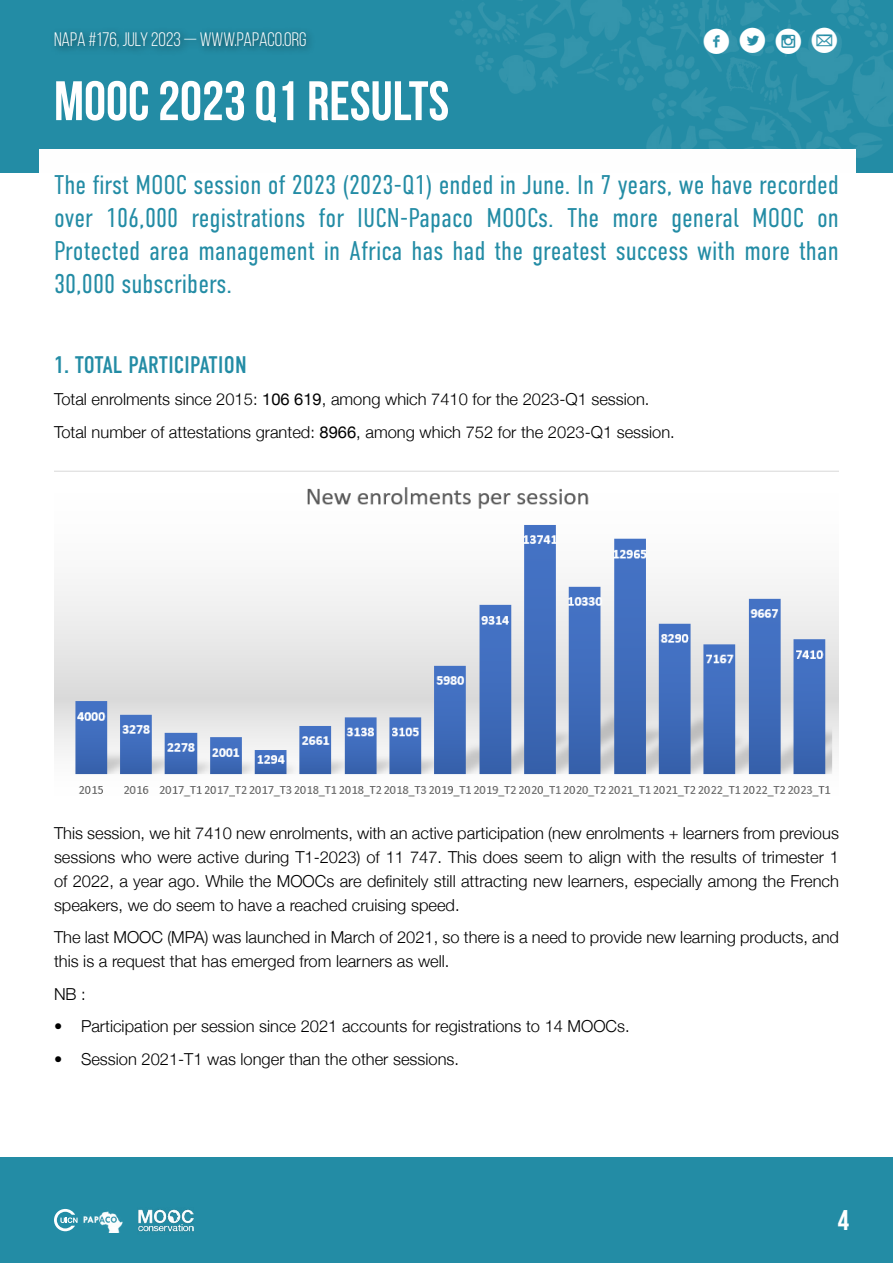
<style>
.page{position:relative;width:893px;height:1263px;background:#fff}
.page>*{position:absolute;margin:0;border:0;box-sizing:border-box;transform-origin:0 0}
.t1{font:700 55.5px "Bebas Neue";color:#fff}
.t2{font:36px "Socialico";color:#fff}
.t3{font:700 28.5px "Bebas Neue";color:#fff}
.t4{font:300 27px/33px "DIN Condensed";color:#238ca5;text-align:justify}
.t5{font:24px "DIN Condensed";letter-spacing:.01em;color:#238ca5}
.t6{font:19.5px "Bebas Neue";color:#fff}
.t7{font:300 16.5px/24px "Helvetica Neue";color:#000}
.s1{font-family:"Socialico Plus Plus"}
.s2{font-weight:400}
</style>
<div class="page">
<div style="left:0;top:0;width:893px;height:172px;background:#238ca5"></div>
<div style="left:49px;top:26px;width:267px;height:30px;background:#000;opacity:.63"></div>
<div style="left:39px;top:149px;width:817px;height:969px;background:#fff"></div>
<img style="left:450px;top:0;width:443px;height:173px">
<div style="left:0;top:1158px;width:893px;height:105px;background:#238ca5"></div>
<img style="left:83px;top:1211px;width:40px;height:21px">
<svg style="left:54px;top:1209px;width:24px;height:22px"></svg>
<img style="left:138px;top:1209px;width:55px;height:23px">
<img style="left:54px;top:470px;width:785px;height:327px">
<p class="t6" style="left:54px;top:29px;width:254px">NAPA #176, JULY 2023 — WWW.PAPACO.ORG</p>
<h2 class="t2" style="left:702px;top:20px;width:138px">fl<span class="s1">im</span></h2>
<h1 class="t1" style="left:54px;top:70px;width:397px">MOOC 2023 Q1 RESULTS</h1>
<p class="t4" style="left:54px;top:168px;width:786px">The first MOOC session of 2023 (2023-Q1) ended in June. In 7 years, we have recorded over 106,000 registrations for IUCN-Papaco MOOCs. The more general MOOC on Protected area management in Africa has had the greatest success with more than 30,000 subscribers.</p>
<h3 class="t5" style="left:54px;top:351px;width:194px">1. TOTAL PARTICIPATION</h3>
<p class="t7" style="left:54px;top:382px;width:622px;line-height:32.5px">Total enrolments since 2015: <span class="s2">106 619</span>, among which 7410 for the 2023-Q1 session.<br>Total number of attestations granted: <span class="s2">8966</span>, among which 752 for the 2023-Q1 session.</p>
<p class="t7" style="left:54px;top:820px;width:786px;text-align:justify">This session, we hit 7410 new enrolments, with an active participation (new enrolments + learners from previous sessions who were active during T1-2023) of 11 747. This does seem to align with the results of trimester 1 of 2022, a year ago. While the MOOCs are definitely still attracting new learners, especially among the French speakers, we do seem to have a reached cruising speed.</p>
<p class="t7" style="left:54px;top:924px;width:787px">The last MOOC (MPA) was launched in March of 2021, so there is a need to provide new learning products, and this is a request that has emerged from learners as well.</p>
<p class="t7" style="left:54px;top:981px;width:33px">NB :</p>
<p class="t7" style="left:54px;top:1013px;width:577px">• Participation per session since 2021 accounts for registrations to 14 MOOCs.</p>
<p class="t7" style="left:54px;top:1046px;width:407px">• Session 2021-T1 was longer than the other sessions.</p>
<h3 class="t3" style="left:838px;top:1205px;width:13px">4</h3>
</div>
